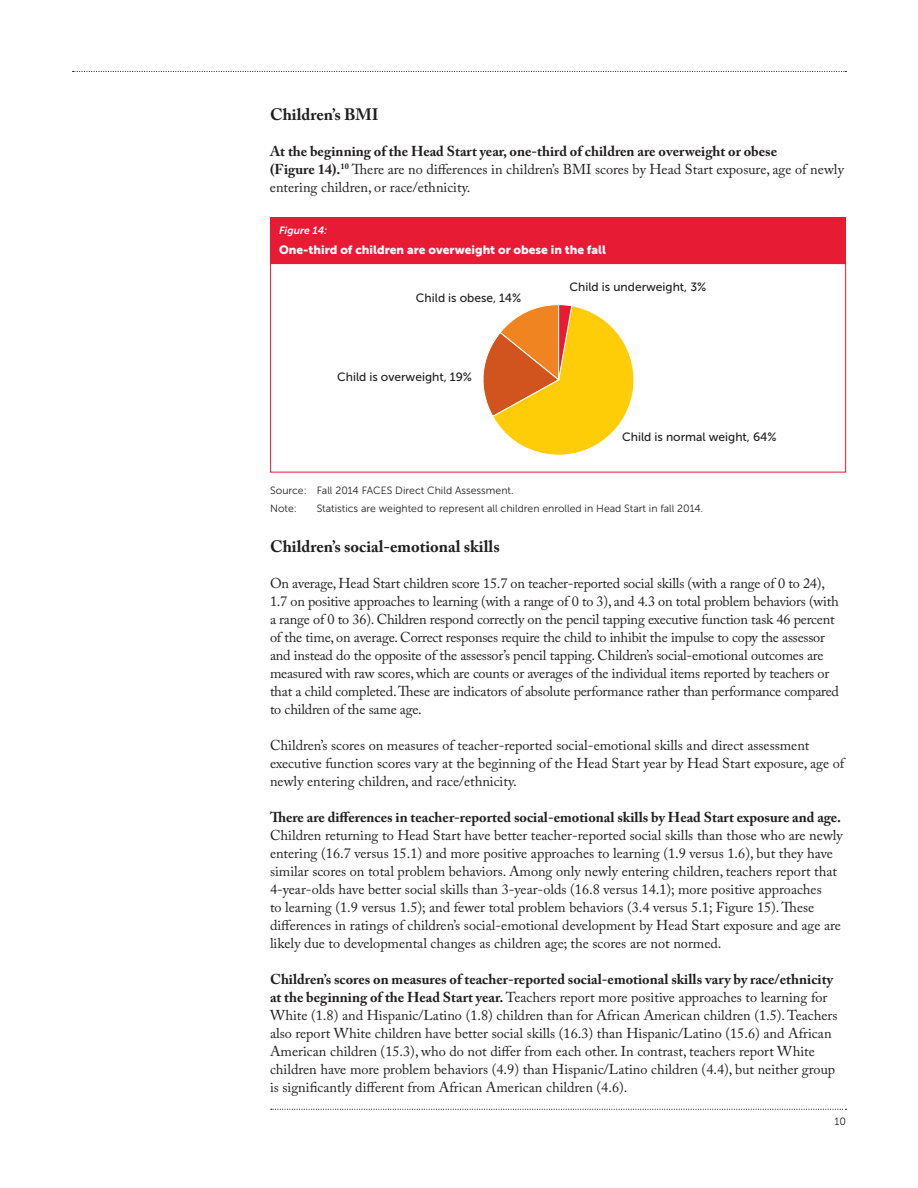
<style>
.page{position:relative;width:918px;height:1188px;background:#fff}
.page>*{position:absolute;margin:0;border:0;box-sizing:border-box;transform-origin:0 0}
.t1{font:700 16.5px "Adobe Caslon Pro";color:#231f20}
.t2{font:14.25px/18px "Adobe Caslon Pro";color:#231f20}
.t3{font:12px "Museo Sans 500";color:#231f20}
.t4{font:12px "Museo Sans 900";color:#fff}
.t5{font:10.5px "Museo Sans 300";color:#231f20}
.t6{font:italic 10.5px "Museo Sans 700";color:#fff}
.s1{font-weight:700}
</style>
<div class="page">
<svg style="left:271px;top:1109px;width:575px;height:1px"></svg>
<svg style="left:73px;top:71px;width:773px;height:1px"></svg>
<div style="left:270px;top:218px;width:576px;height:46px;background:#e71c34"></div>
<div style="left:270px;top:263px;width:576px;height:209px;border:1px solid #e71c34"></div>
<svg style="left:483px;top:304px;width:151px;height:152px"></svg>
<p class="t1" style="left:270px;top:105px;width:110px">Children’s BMI</p>
<p class="t2" style="left:270px;top:142px;width:575px"><span class="s1">At the beginning of the Head Start year, one-third of children are overweight or obese<br>(Figure 14).</span><sup>10</sup> There are no differences in children’s BMI scores by Head Start exposure, age of newly entering children, or race/ethnicity.</p>
<p class="t6" style="left:279px;top:225px;width:50px">Figure 14:</p>
<p class="t4" style="left:279px;top:243px;width:328px">One-third of children are overweight or obese in the fall</p>
<p class="t3" style="left:416px;top:292px;width:107px">Child is obese, 14%</p>
<p class="t3" style="left:337px;top:370px;width:136px">Child is overweight, 19%</p>
<p class="t3" style="left:570px;top:280px;width:138px">Child is underweight, 3%</p>
<p class="t3" style="left:622px;top:430px;width:156px">Child is normal weight, 64%</p>
<p class="t5" style="left:270px;top:485px;width:245px">Source: Fall 2014 FACES Direct Child Assessment.</p>
<p class="t5" style="left:270px;top:503px;width:28px">Note:</p>
<p class="t5" style="left:317px;top:503px;width:388px">Statistics are weighted to represent all children enrolled in Head Start in fall 2014.</p>
<p class="t1" style="left:270px;top:537px;width:231px">Children’s social-emotional skills</p>
<p class="t2" style="left:270px;top:574px;width:571px">On average, Head Start children score 15.7 on teacher-reported social skills (with a range of 0 to 24), 1.7 on positive approaches to learning (with a range of 0 to 3), and 4.3 on total problem behaviors (with a range of 0 to 36). Children respond correctly on the pencil tapping executive function task 46 percent of the time, on average. Correct responses require the child to inhibit the impulse to copy the assessor and instead do the opposite of the assessor’s pencil tapping. Children’s social-emotional outcomes are measured with raw scores, which are counts or averages of the individual items reported by teachers or that a child completed. These are indicators of absolute performance rather than performance compared to children of the same age.</p>
<p class="t2" style="left:270px;top:736px;width:576px">Children’s scores on measures of teacher-reported social-emotional skills and direct assessment executive function scores vary at the beginning of the Head Start year by Head Start exposure, age of newly entering children, and race/ethnicity.</p>
<p class="t2" style="left:270px;top:808px;width:574px"><span class="s1">There are differences in teacher-reported social-emotional skills by Head Start exposure and age.<br></span>Children returning to Head Start have better teacher-reported social skills than those who are newly entering (16.7 versus 15.1) and more positive approaches to learning (1.9 versus 1.6), but they have similar scores on total problem behaviors. Among only newly entering children, teachers report that 4-year-olds have better social skills than 3-year-olds (16.8 versus 14.1); more positive approaches<br>to learning (1.9 versus 1.5); and fewer total problem behaviors (3.4 versus 5.1; Figure 15). These differences in ratings of children’s social-emotional development by Head Start exposure and age are likely due to developmental changes as children age; the scores are not normed.</p>
<p class="t2" style="left:270px;top:970px;width:569px"><span class="s1">Children’s scores on measures of teacher-reported social-emotional skills vary by race/ethnicity at the beginning of the Head Start year.</span> Teachers report more positive approaches to learning for White (1.8) and Hispanic/Latino (1.8) children than for African American children (1.5). Teachers also report White children have better social skills (16.3) than Hispanic/Latino (15.6) and African American children (15.3), who do not differ from each other. In contrast, teachers report White children have more problem behaviors (4.9) than Hispanic/Latino children (4.4), but neither group is significantly different from African American children (4.6).</p>
<p class="t5" style="left:835px;top:1116px;width:13px">10</p>
</div>
